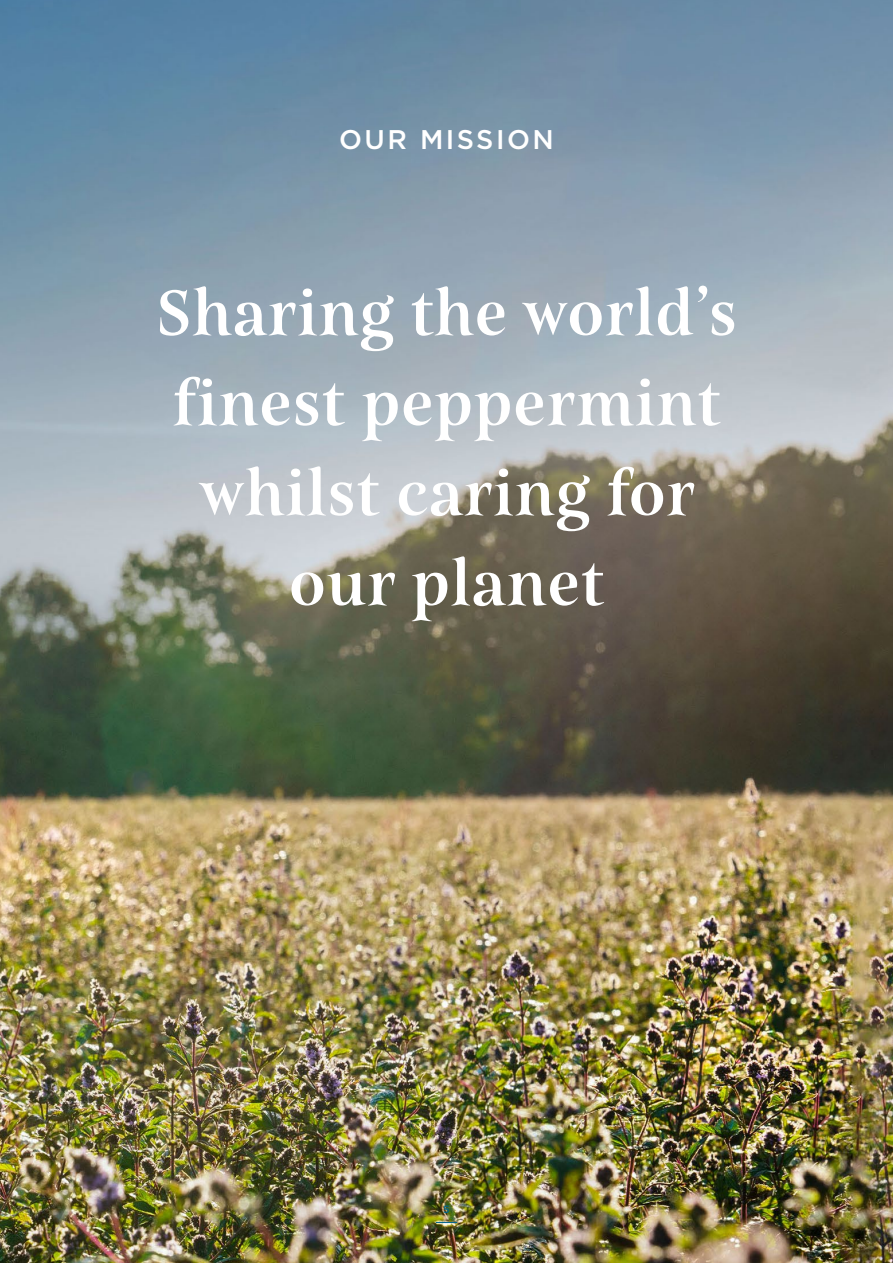
<style>
.page{position:relative;width:893px;height:1263px;background:#fff}
.page>*{position:absolute;margin:0;border:0;box-sizing:border-box;transform-origin:0 0}
.t1{font:66px/90px "Belda Nor Dem";letter-spacing:.005em;color:#fff;text-align:center}
.t2{font:500 27px "Gotham";letter-spacing:.09em;color:#fff}
.t3{font:500 10.5px "Gotham";color:#00638b}
</style>
<div class="page">
<img style="left:0;top:0;width:893px;height:1263px">
<svg style="left:436px;top:1222px;width:21px;height:1px"></svg>
<p class="t2" style="left:339px;top:122px;width:216px">OUR MISSION</p>
<p class="t1" style="left:156px;top:268px;width:583px">Sharing the world’s finest peppermint whilst caring for our planet</p>
<p class="t3" style="left:443px;top:1203px;width:8px">5</p>
</div>
